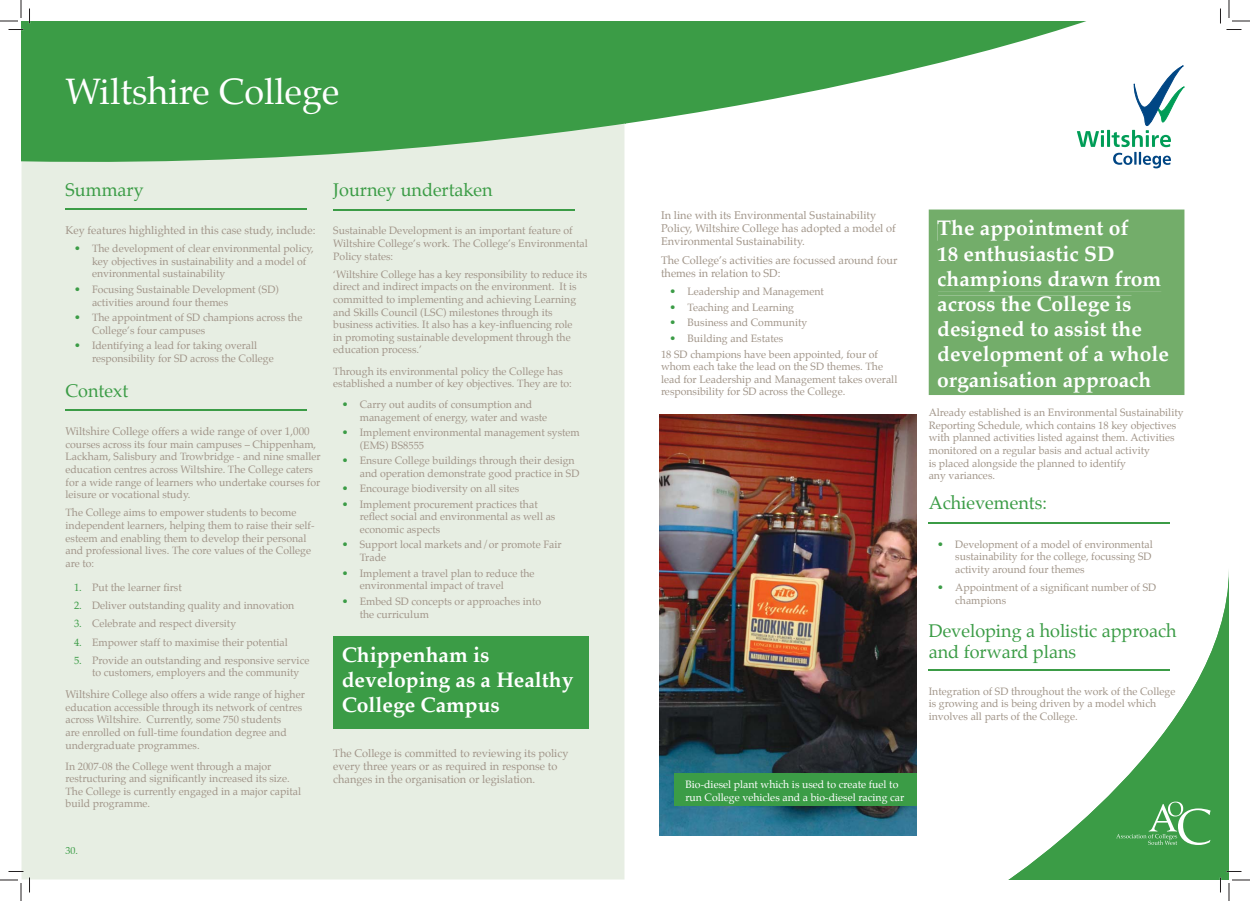
<style>
.page{position:relative;width:1250px;height:901px;background:#fff}
.page>*{position:absolute;margin:0;border:0;box-sizing:border-box;transform-origin:0 0}
.t1{font:36px "Palatino";color:#fff}
.t2{font:700 21px/25.2px "Palatino";color:#fff}
.t3{font:18px/21.6px "Palatino";color:#3b9c46}
.t4{font:11px/13.2px "Palatino";color:#a19589}
.t5{font:10.5px/12.6px "Palatino";color:#a19589}
.t6{font:10.5px/12.6px "Palatino";color:#fff}
.t7{font:10px "Palatino";color:#3b9c46}
.s1{font-size:11px;color:#3b9c46}
.s2{color:#3b9c46}
.s3{font-size:11px}
</style>
<div class="page">
<div style="left:22px;top:173px;width:602px;height:706px;background:#e7eee3"></div>
<div style="left:66px;top:847px;width:11px;height:7px;background:#e7eee3"></div>
<svg style="left:21px;top:21px;width:604px;height:152px;background:#54a85d"></svg>
<svg style="left:625px;top:21px;width:461px;height:103px;fill:#3b9c46"></svg>
<img style="left:660px;top:414px;width:256px;height:421px">
<hr style="left:66px;top:208px;width:240px;height:1px;background:#3b9c46">
<hr style="left:66px;top:409px;width:240px;height:2px;background:#3b9c46">
<hr style="left:333px;top:209px;width:241px;height:1px;background:#3b9c46">
<svg style="left:1008px;top:522px;width:221px;height:358px"></svg>
<svg style="left:1116px;top:802px;width:94px;height:43px;background:#57aa60"></svg>
<svg style="left:1077px;top:130px;width:27px;height:17px"></svg>
<hr style="left:1107px;top:130px;width:3px;height:17px;background:#009d57">
<svg style="left:1111px;top:65px;width:74px;height:103px"></svg>
<div style="left:333px;top:636px;width:256px;height:93px;background:#3b9c46"></div>
<div style="left:928px;top:210px;width:256px;height:185px;background:#73ad6a"></div>
<div style="left:937px;top:220px;width:191px;height:21px;background:#73ad6a"></div>
<div style="left:938px;top:245px;width:176px;height:16px;background:#73ad6a"></div>
<div style="left:938px;top:271px;width:223px;height:20px;background:#73ad6a"></div>
<div style="left:938px;top:296px;width:193px;height:20px;background:#73ad6a"></div>
<div style="left:938px;top:321px;width:204px;height:21px;background:#73ad6a"></div>
<div style="left:938px;top:346px;width:231px;height:21px;background:#73ad6a"></div>
<div style="left:938px;top:371px;width:212px;height:21px;background:#73ad6a"></div>
<hr style="left:928px;top:522px;width:241px;height:2px;background:#3b9c46">
<hr style="left:928px;top:669px;width:241px;height:2px;background:#3b9c46">
<div style="left:674px;top:774px;width:242px;height:32px;background:#3b9c46"></div>
<svg style="left:0;top:0;width:30px;height:30px"></svg>
<svg style="left:0;top:871px;width:30px;height:30px"></svg>
<svg style="left:1220px;top:0;width:30px;height:30px"></svg>
<svg style="left:1219px;top:871px;width:31px;height:30px"></svg>
<h1 class="t1" style="left:66px;top:75px;width:275px">Wiltshire College</h1>
<h3 class="t3" style="left:66px;top:181px;width:80px">Summary</h3>
<p class="t4" style="left:66px;top:224px;width:252px">Key features highlighted in this case study, include:</p>
<p class="t5" style="left:92px;top:243px;width:223px;text-indent:-18px"><span class="s1">•</span> The development of clear environmental policy, key objectives in sustainability and a model of environmental sustainability</p>
<p class="t5" style="left:92px;top:284px;width:188px;text-indent:-18px"><span class="s1">•</span> Focusing Sustainable Development (SD) activities around four themes</p>
<p class="t5" style="left:92px;top:312px;width:212px;text-indent:-18px"><span class="s1">•</span> The appointment of SD champions across the<br>College’s four campuses</p>
<p class="t5" style="left:92px;top:340px;width:183px;text-indent:-18px"><span class="s1">•</span> Identifying a lead for taking overall responsibility for SD across the College</p>
<h3 class="t3" style="left:66px;top:382px;width:64px">Context</h3>
<p class="t4" style="left:66px;top:425px;width:246px">Wiltshire College offers a wide range of over 1,000</p>
<p class="t5" style="left:66px;top:439px;width:257px">courses across its four main campuses – Chippenham, Lackham, Salisbury and Trowbridge - and nine smaller education centres across Wiltshire. The College caters for a wide range of learners who undertake courses for leisure or vocational study.</p>
<p class="t5" style="left:66px;top:507px;width:250px">The College aims to empower students to become independent learners, helping them to raise their self&shy;esteem and enabling them to develop their personal and professional lives. The core values of the College are to:</p>
<p class="t5" style="left:74px;top:582px;width:109px"><span class="s2">1.</span> Put the learner first</p>
<p class="t5" style="left:74px;top:600px;width:222px"><span class="s2">2.</span> Deliver outstanding quality and innovation</p>
<p class="t5" style="left:74px;top:618px;width:164px"><span class="s2">3.</span> Celebrate and respect diversity</p>
<p class="t5" style="left:74px;top:636px;width:215px"><span class="s2">4.</span> Empower staff to maximise their potential</p>
<p class="t5" style="left:92px;top:655px;width:219px;text-indent:-18px"><span class="s2">5.</span> Provide an outstanding and responsive service to customers, employers and the community</p>
<p class="t5" style="left:66px;top:689px;width:241px"><span class="s3">Wiltshire</span> College also offers a wide range of higher education accessible through its network of centres across Wiltshire. Currently, some 750 students<br>are enrolled on full-time foundation degree and undergraduate programmes.</p>
<p class="t5" style="left:66px;top:760px;width:237px">In 2007-08 the College went through a major restructuring and significantly increased its size.<br>The College is currently engaged in a major capital build programme.</p>
<h3 class="t3" style="left:333px;top:180px;width:161px">Journey undertaken</h3>
<p class="t5" style="left:333px;top:225px;width:256px">Sustainable Development is an important feature of<br>Wiltshire College’s work. The College’s Environmental<br>Policy states:</p>
<p class="t5" style="left:333px;top:269px;width:255px">‘Wiltshire College has a key responsibility to reduce its direct and indirect impacts on the environment. It is committed to implementing and achieving Learning and Skills Council (LSC) milestones through its business activities. It also has a key-influencing role<br>in promoting sustainable development through the education process.’</p>
<p class="t5" style="left:333px;top:365px;width:240px">Through its environmental policy the College has established a number of key objectives. They are to:</p>
<p class="t5" style="left:360px;top:399px;width:189px;text-indent:-18px"><span class="s1">•</span> Carry out audits of consumption and management of energy, water and waste</p>
<p class="t5" style="left:360px;top:427px;width:222px;text-indent:-18px"><span class="s1">•</span> Implement environmental management system (EMS) BS8555</p>
<p class="t5" style="left:360px;top:455px;width:221px;text-indent:-18px"><span class="s1">•</span> Ensure College buildings through their design and operation demonstrate good practice in SD</p>
<p class="t5" style="left:342px;top:483px;width:179px"><span class="s1">•</span> Encourage biodiversity on all sites</p>
<p class="t5" style="left:360px;top:499px;width:197px;text-indent:-18px"><span class="s1">•</span> Implement procurement practices that reflect social and environmental as well as economic aspects</p>
<p class="t5" style="left:360px;top:539px;width:203px;text-indent:-18px"><span class="s1">•</span> Support local markets and/or promote Fair<br>Trade</p>
<p class="t5" style="left:360px;top:567px;width:176px;text-indent:-18px"><span class="s1">•</span> Implement a travel plan to reduce the environmental impact of travel</p>
<p class="t5" style="left:360px;top:595px;width:183px;line-height:13.2px;text-indent:-18px"><span class="s1">•</span> Embed SD concepts or approaches into the curriculum</p>
<h2 class="t2" style="left:342px;top:644px;width:233px">Chippenham is developing as a Healthy<br>College Campus</h2>
<p class="t4" style="left:333px;top:747px;width:237px">The College is committed to reviewing its policy every three years or as required in response to changes in the organisation or legislation.</p>
<p class="t7" style="left:66px;top:845px;width:14px">30.</p>
<p class="t4" style="left:661px;top:209px;width:236px">In line with its Environmental Sustainability<br>Policy, Wiltshire College has adopted a model of<br>Environmental Sustainability.</p>
<p class="t4" style="left:661px;top:254px;width:238px">The College’s activities are focussed around four themes in relation to SD:</p>
<p class="t5" style="left:669px;top:286px;width:156px"><span class="s1">•</span> Leadership and Management</p>
<p class="t5" style="left:669px;top:302px;width:126px"><span class="s1">•</span> Teaching and Learning</p>
<p class="t5" style="left:669px;top:317px;width:139px"><span class="s1">•</span> Business and Community</p>
<p class="t5" style="left:661px;top:332px;width:218px;line-height:15.4px;text-indent:9px"><span class="s1">•</span> Building and Estates<br>18 SD champions have been appointed, four of</p>
<p class="t5" style="left:661px;top:361px;width:238px">whom each take the lead on the SD themes. The lead for Leadership and Management takes overall responsibility for SD across the College.</p>
<p class="t6" style="left:685px;top:779px;width:220px">Bio-diesel plant which is used to create fuel to run College vehicles and a bio-diesel racing car</p>
<h2 class="t2" style="left:937px;top:217px;width:233px">The appointment of<br>18 enthusiastic SD champions drawn from across the College is designed to assist the development of a whole organisation approach</h2>
<p class="t5" style="left:928px;top:407px;width:256px">Already established is an Environmental Sustainability Reporting Schedule, which contains 18 key objectives with planned activities listed against them. Activities monitored on a regular basis and actual activity<br>is placed alongside the planned to identify<br>any variances.</p>
<h3 class="t3" style="left:928px;top:493px;width:120px">Achievements:</h3>
<p class="t5" style="left:955px;top:538px;width:199px;text-align:justify;text-indent:-18px"><span class="s1">•</span> Development of a model of environmental sustainability for the college, focussing SD activity around four themes</p>
<p class="t5" style="left:955px;top:582px;width:203px;text-indent:-18px"><span class="s1">•</span> Appointment of a significant number of SD champions</p>
<h3 class="t3" style="left:928px;top:621px;width:249px">Developing a holistic approach and forward plans</h3>
<p class="t5" style="left:928px;top:686px;width:248px">Integration of SD throughout the work of the College is growing and is being driven by a model which involves all parts of the College.</p>
</div>
